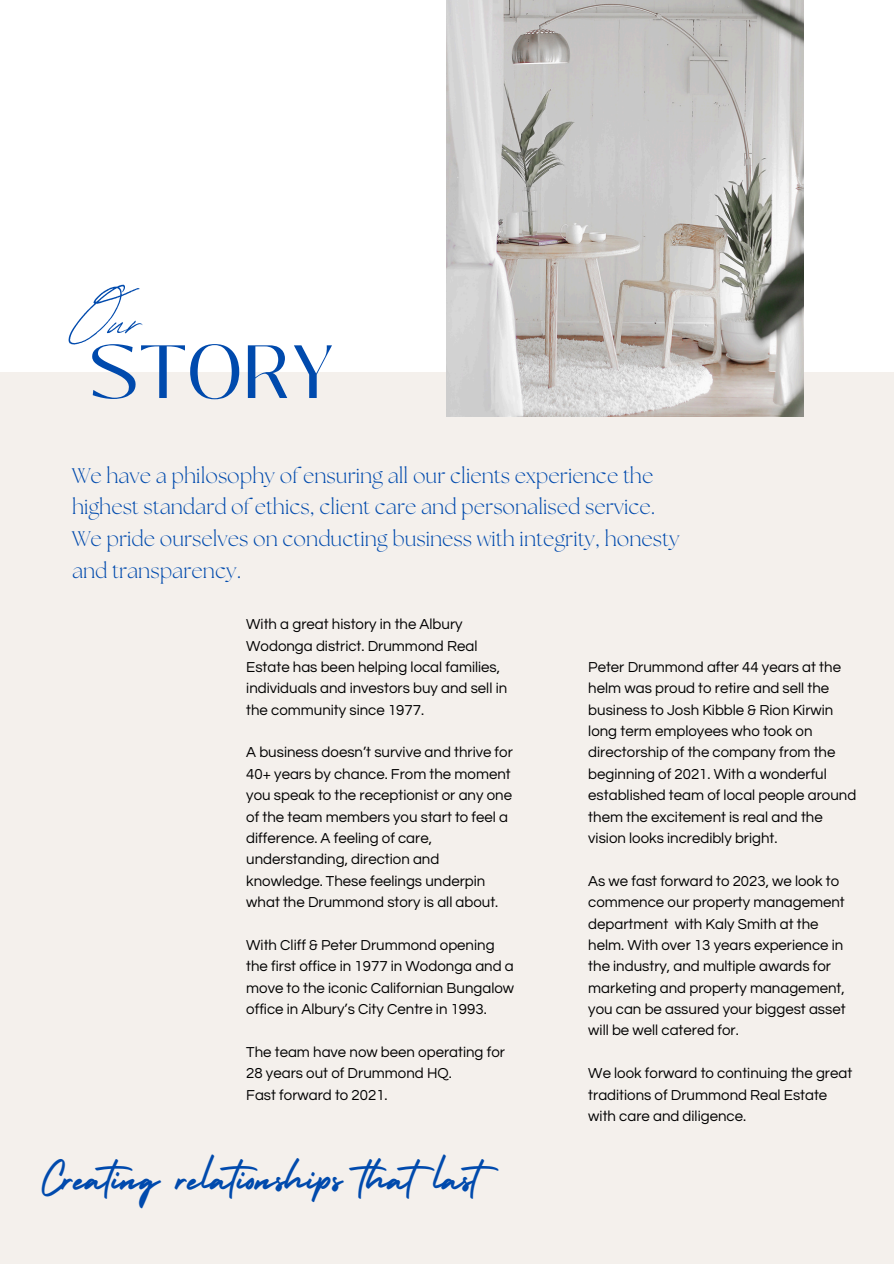
<style>
.page{position:relative;width:894px;height:1264px;background:#fff}
.page>*{position:absolute;margin:0;border:0;box-sizing:border-box;transform-origin:0 0}
.t1{font:75px "Black Mango";color:#004aad}
.t2{font:69.75px "Revive 80 Signature";color:#004aad}
.t3{font:48.45px "Holiday";color:#004aad}
.t4{font:300 21px/31.5px "The Seasons";color:#004aad}
.t5{font:15px/21.3px "Questrial";color:#000}
</style>
<div class="page">
<div style="left:0;top:372px;width:893px;height:891px;background:#f4f0ec"></div>
<img style="left:446px;top:0;width:357px;height:417px">
<p class="t2" style="left:71px;top:268px;width:73px">Our</p>
<p class="t1" style="left:89px;top:315px;width:246px">STORY</p>
<p class="t4" style="left:72px;top:461px;width:609px">We have a philosophy of ensuring all our clients experience the highest standard of ethics, client care and personalised service.<br>We pride ourselves on conducting business with integrity, honesty and transparency.</p>
<p class="t5" style="left:246px;top:614px;width:262px">With a great history in the Albury Wodonga district. Drummond Real Estate has been helping local families, individuals and investors buy and sell in the community since 1977.</p>
<p class="t5" style="left:246px;top:742px;width:268px">A business doesn’t survive and thrive for 40+ years by chance. From the moment you speak to the receptionist or any one of the team members you start to feel a difference. A feeling of care, understanding, direction and knowledge. These feelings underpin what the Drummond story is all about.</p>
<p class="t5" style="left:246px;top:934px;width:269px">With Cliff &amp; Peter Drummond opening the first office in 1977 in Wodonga and a move to the iconic Californian Bungalow office in Albury’s City Centre in 1993.</p>
<p class="t5" style="left:246px;top:1041px;width:260px">The team have now been operating for<br>28 years out of Drummond HQ.</p>
<p class="t5" style="left:246px;top:1084px;width:143px">Fast forward to 2021.</p>
<p class="t3" style="left:40px;top:1140px;width:471px">Creating relationships thatlast</p>
<p class="t5" style="left:588px;top:656px;width:269px">Peter Drummond after 44 years at the helm was proud to retire and sell the business to Josh Kibble &amp; Rion Kirwin long term employees who took on directorship of the company from the beginning of 2021. With a wonderful established team of local people around them the excitement is real and the vision looks incredibly bright.</p>
<p class="t5" style="left:588px;top:870px;width:259px">As we fast forward to 2023, we look to commence our property management department with Kaly Smith at the helm. With over 13 years experience in the industry, and multiple awards for marketing and property management, you can be assured your biggest asset will be well catered for.</p>
<p class="t5" style="left:588px;top:1063px;width:265px">We look forward to continuing the great traditions of Drummond Real Estate with care and diligence.</p>
</div>
